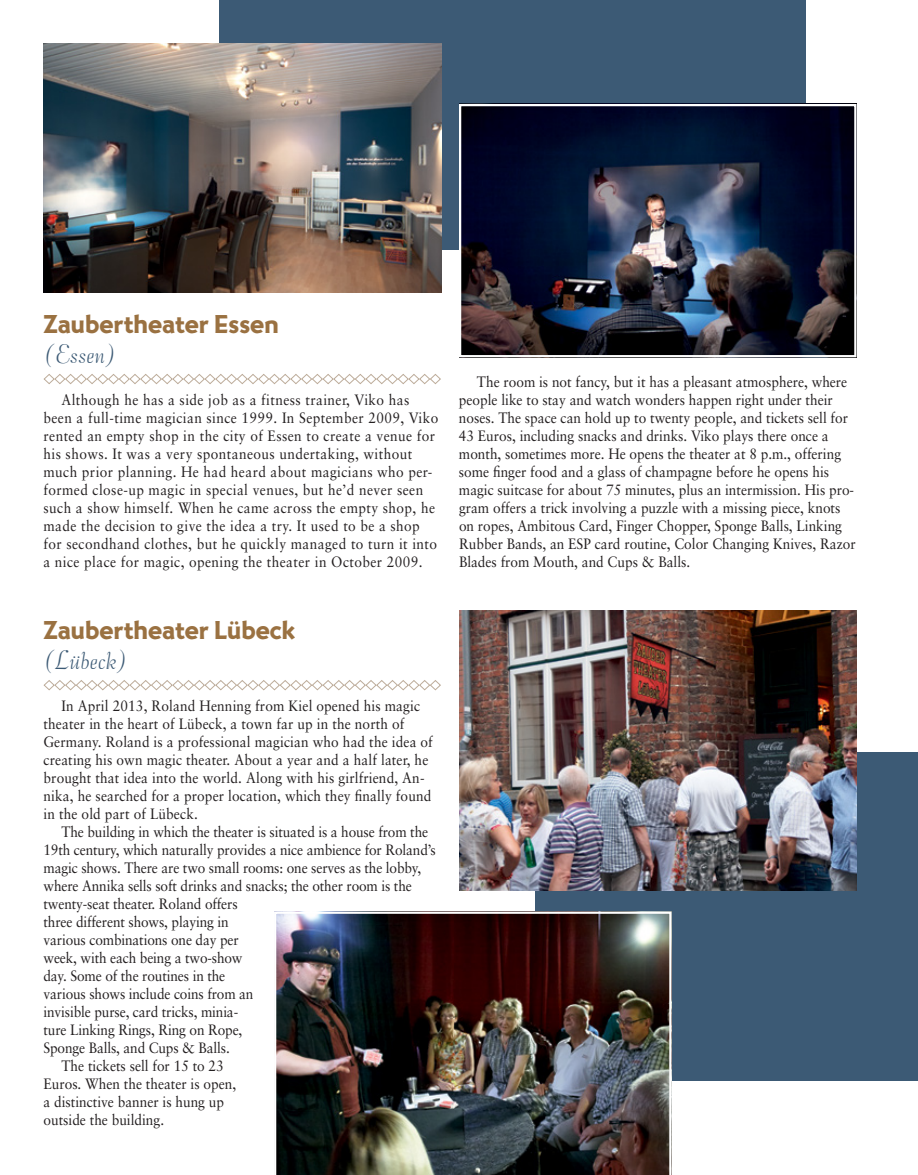
<style>
.page{position:relative;width:918px;height:1175px;background:#fff}
.page>*{position:absolute;margin:0;border:0;box-sizing:border-box;transform-origin:0 0}
.t1{font:27px "Bernhard Got URW Hea";color:#9a7141}
.t2{font:27px "Bernhard Tango BT";color:#3c5a75}
.t3{font:15px/18px "Sabon";color:#231f20;scale:.91 1}
.t4{font:15px/18px "Sabon";letter-spacing:.03em;color:#231f20;scale:.91 1}
</style>
<div class="page">
<div style="left:219px;top:0;width:586px;height:250px;background:#3c5a75"></div>
<div style="left:536px;top:752px;width:382px;height:328px;background:#3c5a75"></div>
<svg style="left:43px;top:374px;width:398px;height:11px"></svg>
<svg style="left:43px;top:680px;width:398px;height:11px"></svg>
<img style="left:274px;top:911px;width:398px;height:263px">
<img style="left:44px;top:44px;width:397px;height:248px">
<img style="left:462px;top:107px;width:392px;height:247px">
<div style="left:459px;top:104px;width:398px;height:253px;border:2px solid #fff"></div>
<img style="left:459px;top:610px;width:398px;height:281px">
<h1 class="t1" style="left:44px;top:307px;width:237px">Zaubertheater Essen</h1>
<h1 class="t2" style="left:44px;top:338px;width:75px">(Essen)</h1>
<p class="t4" style="left:44px;top:390px;width:435px;text-indent:18px">Although he has a side job as a fitness trainer, Viko has been a full-time magician since 1999. In September 2009, Viko rented an empty shop in the city of Essen to create a venue for his shows. It was a very spontaneous undertaking, without much prior planning. He had heard about magicians who per&shy;formed close-up magic in special venues, but he’d never seen such a show himself. When he came across the empty shop, he made the decision to give the idea a try. It used to be a shop for secondhand clothes, but he quickly managed to turn it into a nice place for magic, opening the theater in October 2009.</p>
<h1 class="t1" style="left:44px;top:613px;width:253px">Zaubertheater Lübeck</h1>
<h1 class="t2" style="left:44px;top:644px;width:86px">(Lübeck)</h1>
<p class="t3" style="left:44px;top:696px;width:429px;text-indent:18px">In April 2013, Roland Henning from Kiel opened his magic theater in the heart of Lübeck, a town far up in the north of Germany. Roland is a professional magician who had the idea of creating his own magic theater. About a year and a half later, he brought that idea into the world. Along with his girlfriend, An&shy;nika, he searched for a proper location, which they finally found in the old part of Lübeck.</p>
<p class="t3" style="left:62px;top:822px;width:404px">The building in which the theater is situated is a house from the</p>
<p class="t3" style="left:44px;top:840px;width:433px">19th century, which naturally provides a nice ambience for Roland’s</p>
<p class="t3" style="left:44px;top:858px;width:417px">magic shows. There are two small rooms: one serves as the lobby,</p>
<p class="t3" style="left:44px;top:876px;width:406px">where Annika sells soft drinks and snacks; the other room is the</p>
<p class="t3" style="left:44px;top:894px;width:215px">twenty-seat theater. Roland offers</p>
<p class="t3" style="left:44px;top:912px;width:205px">three different shows, playing in</p>
<p class="t3" style="left:44px;top:930px;width:216px">various combinations one day per</p>
<p class="t3" style="left:44px;top:948px;width:220px">week, with each being a two-show</p>
<p class="t3" style="left:44px;top:966px;width:201px">day. Some of the routines in the</p>
<p class="t3" style="left:44px;top:984px;width:232px">various shows include coins from an</p>
<p class="t3" style="left:44px;top:1002px;width:215px">invisible purse, card tricks, minia-</p>
<p class="t3" style="left:44px;top:1020px;width:220px">ture Linking Rings, Ring on Rope,</p>
<p class="t3" style="left:44px;top:1038px;width:206px">Sponge Balls, and Cups &amp; Balls.</p>
<p class="t3" style="left:62px;top:1056px;width:180px">The tickets sell for 15 to 23</p>
<p class="t3" style="left:44px;top:1074px;width:213px">Euros. When the theater is open,</p>
<p class="t3" style="left:44px;top:1092px;width:200px">a distinctive banner is hung up</p>
<p class="t3" style="left:44px;top:1110px;width:134px">outside the building.</p>
<p class="t3" style="left:459px;top:372px;width:437px;text-indent:18px">The room is not fancy, but it has a pleasant atmosphere, where people like to stay and watch wonders happen right under their noses. The space can hold up to twenty people, and tickets sell for 43 Euros, including snacks and drinks. Viko plays there once a month, sometimes more. He opens the theater at 8 p.m., offering some finger food and a glass of champagne before he opens his magic suitcase for about 75 minutes, plus an intermission. His pro&shy;gram offers a trick involving a puzzle with a missing piece, knots on ropes, Ambitous Card, Finger Chopper, Sponge Balls, Linking Rubber Bands, an ESP card routine, Color Changing Knives, Razor Blades from Mouth, and Cups &amp; Balls.</p>
</div>
